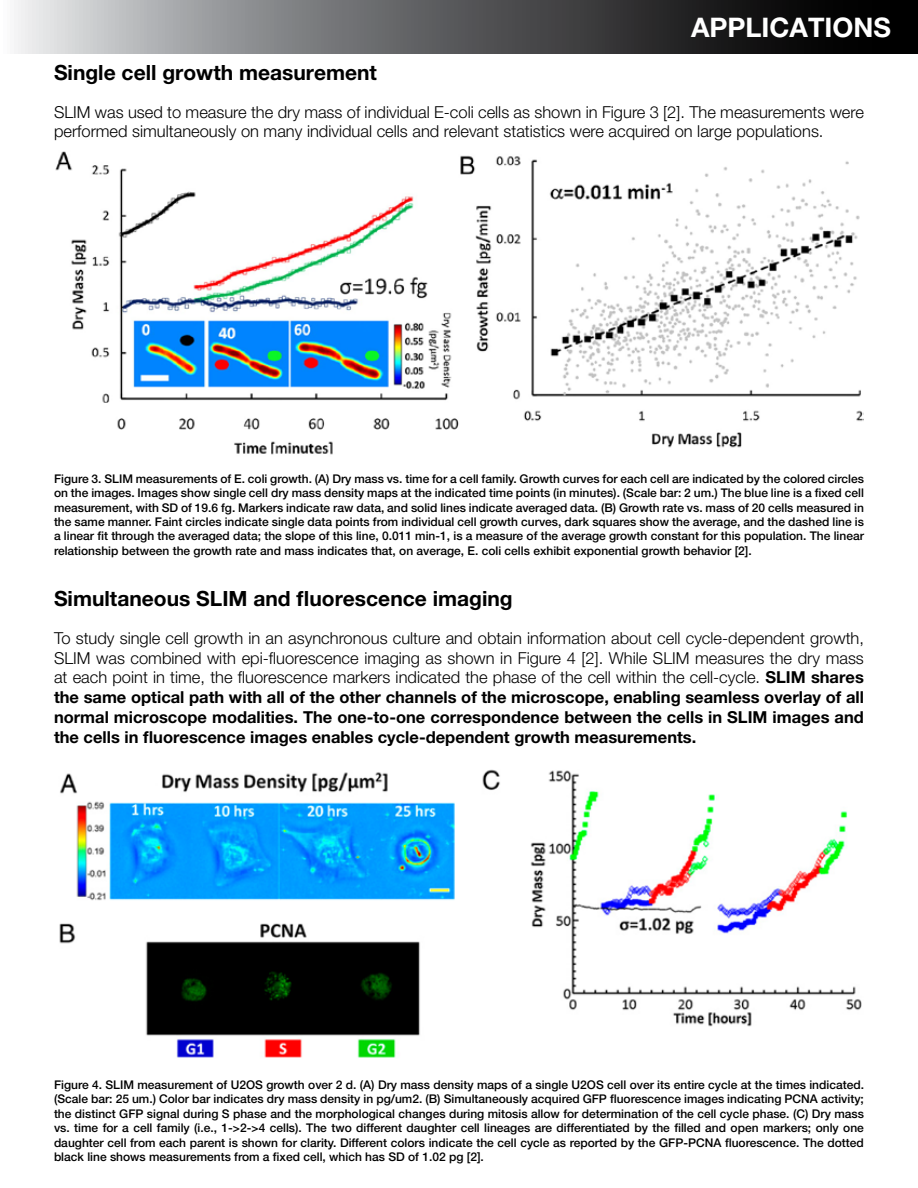
<style>
.page{position:relative;width:918px;height:1188px;background:#fff}
.page>*{position:absolute;margin:0;border:0;box-sizing:border-box;transform-origin:0 0}
.t1{font:700 27px "Helvetica Neue LT Pro";color:#fff}
.t2{font:700 21px "Helvetica Neue LT Pro";color:#000}
.t3{font:300 16.5px/19.8px "Helvetica Neue LT Pro";color:#000}
.t4{font:500 12px/14.4px "Helvetica Neue LT Pro";color:#000;text-align:justify}
.s1{font-weight:700}
</style>
<div class="page">
<svg style="left:14px;top:0;width:904px;height:54px;background:#5d5e60"></svg>
<img style="left:55px;top:151px;width:809px;height:304px">
<img style="left:59px;top:769px;width:803px;height:289px">
<h1 class="t1" style="left:691px;top:10px;width:201px">APPLICATIONS</h1>
<h2 class="t2" style="left:54px;top:59px;width:325px">Single cell growth measurement</h2>
<h3 class="t3" style="left:54px;top:101px;width:812px">SLIM was used to measure the dry mass of individual E-coli cells as shown in Figure 3 [2]. The measurements were performed simultaneously on many individual cells and relevant statistics were acquired on large populations.</h3>
<p class="t4" style="left:54px;top:471px;width:812px">Figure 3. SLIM measurements of E. coli growth. (A) Dry mass vs. time for a cell family. Growth curves for each cell are indicated by the colored circles on the images. Images show single cell dry mass density maps at the indicated time points (in minutes). (Scale bar: 2 um.) The blue line is a fixed cell measurement, with SD of 19.6 fg. Markers indicate raw data, and solid lines indicate averaged data. (B) Growth rate vs. mass of 20 cells measured in the same manner. Faint circles indicate single data points from individual cell growth curves, dark squares show the average, and the dashed line is a linear fit through the averaged data; the slope of this line, 0.011 min-1, is a measure of the average growth constant for this population. The linear relationship between the growth rate and mass indicates that, on average, E. coli cells exhibit exponential growth behavior [2].</p>
<h2 class="t2" style="left:54px;top:586px;width:460px">Simultaneous SLIM and fluorescence imaging</h2>
<p class="t3" style="left:54px;top:628px;width:812px;text-align:justify">To study single cell growth in an asynchronous culture and obtain information about cell cycle-dependent growth, SLIM was combined with epi-fluorescence imaging as shown in Figure 4 [2]. While SLIM measures the dry mass at each point in time, the fluorescence markers indicated the phase of the cell within the cell-cycle. <span class="s1">SLIM shares the same optical path with all of the other channels of the microscope, enabling seamless overlay of all normal microscope modalities. The one-to-one correspondence between the cells in SLIM images and the cells in fluorescence images enables cycle-dependent growth measurements.</span></p>
<p class="t4" style="left:54px;top:1077px;width:812px">Figure 4. SLIM measurement of U2OS growth over 2 d. (A) Dry mass density maps of a single U2OS cell over its entire cycle at the times indicated. (Scale bar: 25 um.) Color bar indicates dry mass density in pg/um2. (B) Simultaneously acquired GFP fluorescence images indicating PCNA activity; the distinct GFP signal during S phase and the morphological changes during mitosis allow for determination of the cell cycle phase. (C) Dry mass vs. time for a cell family (i.e., 1-&gt;2-&gt;4 cells). The two different daughter cell lineages are differentiated by the filled and open markers; only one daughter cell from each parent is shown for clarity. Different colors indicate the cell cycle as reported by the GFP-PCNA fluorescence. The dotted black line shows measurements from a fixed cell, which has SD of 1.02 pg [2].</p>
</div>
